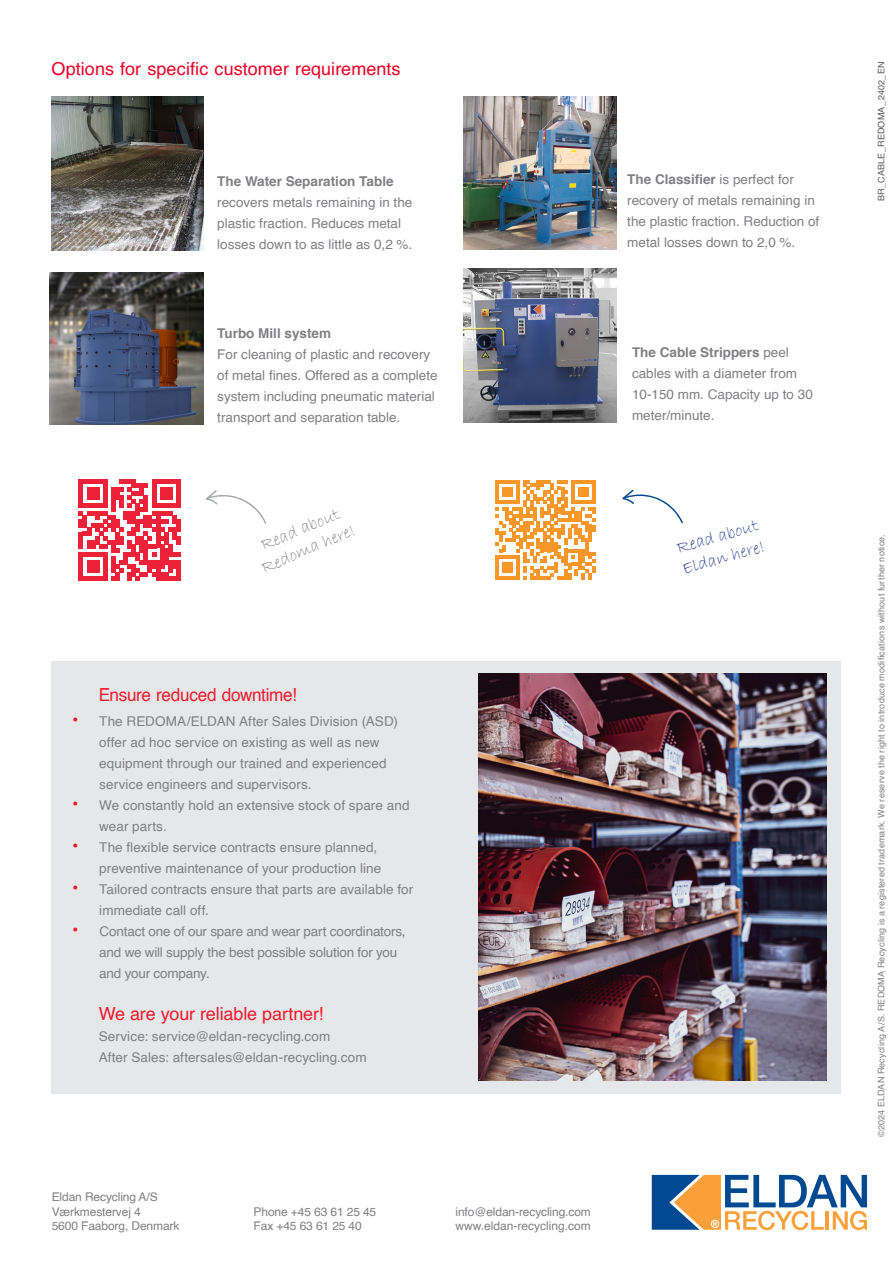
<style>
.page{position:relative;width:893px;height:1263px;background:#fff}
.page>*{position:absolute;margin:0;border:0;box-sizing:border-box;transform-origin:0 0}
.Head_-_REDOMA{font:18px "Helvetica";letter-spacing:.005em;color:#ef0027}
.text{font:18px "Helvetica";letter-spacing:-.01em;color:#ee1b2d}
.Head{font:18px "Helvetica";letter-spacing:-.015em;color:#ee1b2d;scale:.95 1}
.Bildtext{font:18px "Bradley Hand ITC";color:#808285}
.t1{font:18px "Bradley Hand ITC";color:#253f8e}
.Text_-_blue{font:13.5px/21px "Helvetica";color:#808083}
.text-2{font:13.5px/21px "Helvetica";letter-spacing:.005em;color:#808083}
.t2{font:12px "Helvetica";letter-spacing:-.01em;color:#808083}
.text-3{font:9px "Helvetica";letter-spacing:.02em;color:#808083}
.Bullet_brød{font:9px "Helvetica";letter-spacing:.02em;color:#57585a}
.s1{font-weight:700}
.s2{font-size:18px;color:#ee1b2d}
</style>
<div class="page">
<div style="left:52px;top:661px;width:789px;height:432px;background:#e6e7e9"></div>
<img style="left:478px;top:673px;width:348px;height:408px">
<svg style="left:652px;top:1175px;width:215px;height:55px"></svg>
<img style="left:464px;top:96px;width:152px;height:154px">
<img style="left:51px;top:96px;width:153px;height:154px">
<img style="left:464px;top:269px;width:152px;height:153px">
<img style="left:50px;top:272px;width:153px;height:152px">
<svg style="left:495px;top:480px;width:100px;height:100px"></svg>
<svg style="left:622px;top:489px;width:61px;height:35px"></svg>
<svg style="left:79px;top:479px;width:101px;height:102px"></svg>
<svg style="left:206px;top:490px;width:60px;height:34px"></svg>
<p class="Head_-_REDOMA" style="left:51px;top:55px;width:351px">Options for specific customer requirements</p>
<p class="Text_-_blue" style="left:217px;top:171px;width:197px"><span class="s1">The Water Separation Table </span>recovers metals remaining in the plastic fraction. Reduces metal losses down to as little as 0,2 %.</p>
<p class="Text_-_blue" style="left:217px;top:323px;width:222px"><span class="s1">Turbo Mill system<br></span>For cleaning of plastic and recovery of metal fines. Offered as a complete system including pneumatic material transport and separation table.</p>
<p class="Bildtext" style="left:257px;top:535px;width:86px;rotate:-23deg">Read about</p>
<p class="Bildtext" style="left:258px;top:557px;width:102px;rotate:-23deg">Redoma here!</p>
<p class="Head" style="left:99px;top:680px;width:210px">Ensure reduced downtime!</p>
<p class="Text_-_blue" style="left:99px;top:711px;width:300px;text-indent:-27px"><span class="s2">•</span> The REDOMA/ELDAN After Sales Division (ASD) offer ad hoc service on existing as well as new equipment through our trained and experienced service engineers and supervisors.</p>
<p class="Text_-_blue" style="left:99px;top:795px;width:312px;text-indent:-27px"><span class="s2">•</span> We constantly hold an extensive stock of spare and wear parts.</p>
<p class="Text_-_blue" style="left:72px;top:837px;width:311px;text-align:right"><span class="s2">•</span> The flexible service contracts ensure planned, preventive maintenance of your production line</p>
<p class="Text_-_blue" style="left:99px;top:879px;width:315px;text-indent:-27px"><span class="s2">•</span> Tailored contracts ensure that parts are available for immediate call off.</p>
<p class="Text_-_blue" style="left:99px;top:921px;width:308px;text-indent:-27px"><span class="s2">•</span> Contact one of our spare and wear part coordinators, and we will supply the best possible solution for you and your company.</p>
<p class="text" style="left:99px;top:1000px;width:226px">We are your reliable partner!</p>
<p class="text-2" style="left:99px;top:1026px;width:270px">Service: service@eldan-recycling.com<br>After Sales: aftersales@eldan-recycling.com</p>
<p class="Text_-_blue" style="left:627px;top:169px;width:194px"><span class="s1">The Classifier</span> is perfect for recovery of metals remaining in the plastic fraction. Reduction of metal losses down to 2,0 %.</p>
<p class="Text_-_blue" style="left:632px;top:342px;width:182px"><span class="s1">The Cable Strippers</span> peel cables with a diameter from<br>10-150 mm. Capacity up to 30 meter/minute.</p>
<p class="t1" style="left:674px;top:537px;width:86px;rotate:-16deg">Read about</p>
<p class="t1" style="left:679px;top:558px;width:86px;rotate:-16deg">Eldan here!</p>
<p class="t2" style="left:52px;top:1188px;width:107px">Eldan Recycling A/S</p>
<p class="t2" style="left:52px;top:1202px;width:91px">Værkmestervej 4</p>
<p class="t2" style="left:52px;top:1217px;width:129px">5600 Faaborg, Denmark</p>
<p class="t2" style="left:254px;top:1202px;width:124px">Phone +45 63 61 25 45</p>
<p class="t2" style="left:254px;top:1217px;width:110px">Fax +45 63 61 25 40</p>
<p class="t2" style="left:455px;top:1202px;width:137px">info@eldan-recycling.com</p>
<p class="t2" style="left:455px;top:1217px;width:137px">www.eldan-recycling.com</p>
<p class="Bullet_brød" style="left:874px;top:201px;width:141px;rotate:-90deg">BR_CABLE_REDOMA_2402_EN</p>
<p class="text-3" style="left:874px;top:1137px;width:605px;rotate:-90deg">©2024 ELDAN Recycling A/S. REDOMA Recycling is a registered trademark. We reserve the right to introduce modifications without further notice.</p>
</div>
